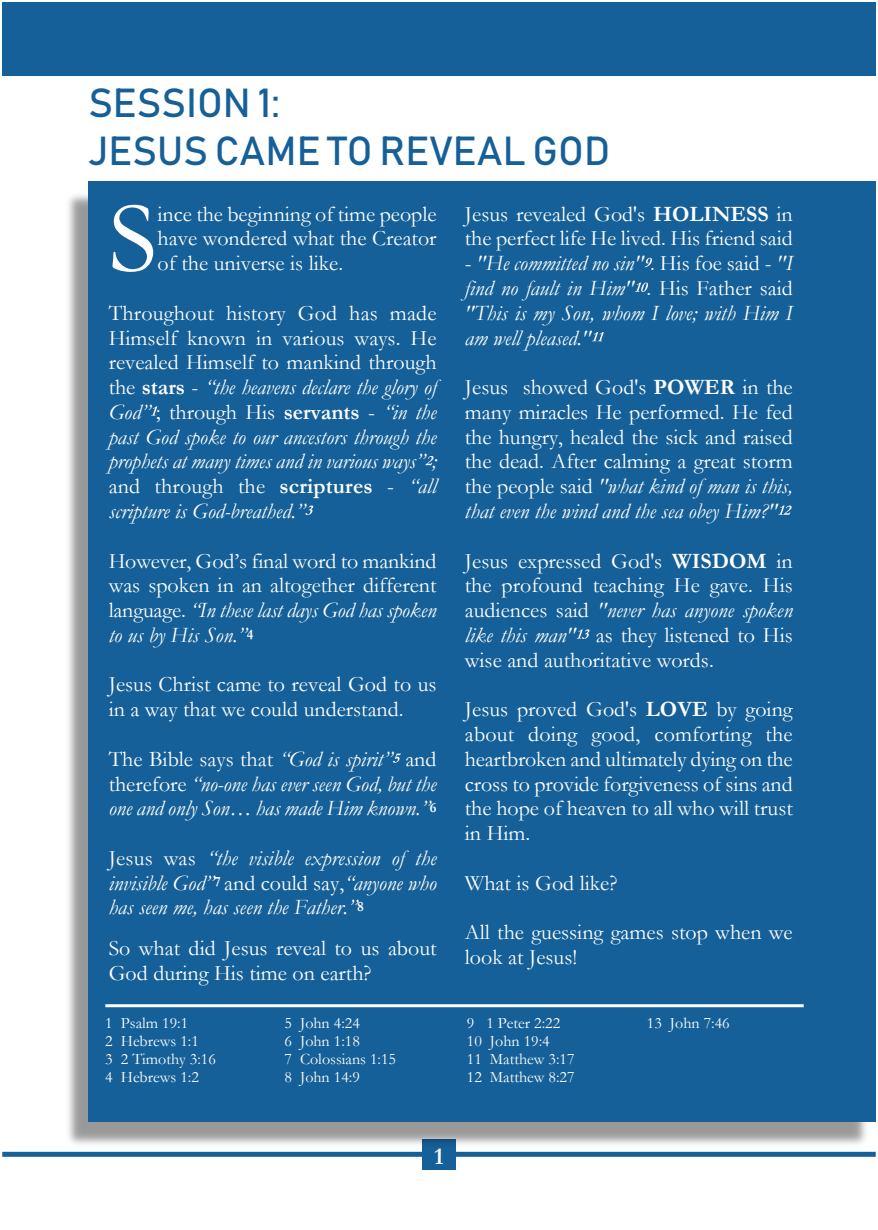
<style>
.page{position:relative;width:878px;height:1230px;background:#fff}
.page>*{position:absolute;margin:0;border:0;box-sizing:border-box;transform-origin:0 0}
.t1{font:101.8px "Garamond";color:#fff}
.t2{font:40px/48px "Bahnschrift";color:#156098}
.t3{font:700 24px "Garamond";color:#fff}
.t4{font:22px/24.8px "Garamond";color:#fff;text-align:justify}
.t5{font:italic 22px/24.8px "Garamond";color:#fff;text-align:justify}
.t6{font:16px/18px "Garamond";color:#fff}
.s1{font-style:normal}
.s2{font-weight:700;font-style:normal}
.s3{font-style:italic}
.s4{font-weight:700;font-size:14.4px}
.s5{font-weight:700;font-style:normal;font-size:14.4px}
.s6{font-weight:700}
</style>
<div class="page">
<div style="left:2px;top:1151px;width:873px;height:5px;background:#156098"></div>
<div style="left:422px;top:1139px;width:33px;height:30px;background:#156098"></div>
<div style="left:2px;top:2px;width:873px;height:74px;background:#156098"></div>
<img style="left:68px;top:195px;width:807px;height:955px">
<div style="left:88px;top:182px;width:787px;height:939px;background:#156098"></div>
<svg style="left:152px;top:406px;width:5px;height:9px"></svg>
<svg style="left:425px;top:456px;width:8px;height:9px"></svg>
<svg style="left:305px;top:505px;width:8px;height:10px"></svg>
<svg style="left:393px;top:753px;width:8px;height:9px"></svg>
<svg style="left:644px;top:258px;width:8px;height:9px"></svg>
<svg style="left:635px;top:282px;width:13px;height:10px"></svg>
<svg style="left:592px;top:332px;width:12px;height:9px"></svg>
<svg style="left:780px;top:505px;width:11px;height:9px"></svg>
<svg style="left:578px;top:629px;width:11px;height:9px"></svg>
<hr style="left:105px;top:1004px;width:698px;height:3px;background:#fff">
<h2 class="t2" style="left:88px;top:82px;width:523px">SESSION 1:<br>JESUS CAME TO REVEAL GOD</h2>
<h1 class="t1" style="left:109px;top:203px;width:50px">S</h1>
<p class="t4" style="left:158px;top:204px;width:280px">ince the beginning of time people have wondered what the Creator of the universe is like.</p>
<p class="t5" style="left:109px;top:303px;width:329px"><span class="s1">Throughout history God has made Himself known in various ways. He revealed Himself to mankind through the</span> <span class="s2">stars</span> <span class="s1">-</span> “the heavens declare the glory of God” <span class="s1">; through His</span> <span class="s2">servants</span> <span class="s1">-</span> “in the past God spoke to our ancestors through the prophets at many times and in various ways” ; <span class="s1">and through the</span> <span class="s2">scriptures</span> <span class="s1">-</span> “all scripture is God-breathed.”</p>
<p class="t4" style="left:109px;top:550px;width:329px">However, God’s final word to mankind was spoken in an altogether different language. <span class="s3">“In these last days God has spoken to us by His Son.”</span><span class="s4">4</span></p>
<p class="t4" style="left:109px;top:674px;width:329px">Jesus Christ came to reveal God to us in a way that we could understand.</p>
<p class="t5" style="left:109px;top:749px;width:329px"><span class="s1">The Bible says that</span> “God is spirit” <span class="s1">and therefore</span> “no-one has ever seen God, but the one and only Son… has made Him known.”<span class="s5">6</span></p>
<p class="t5" style="left:109px;top:848px;width:329px"><span class="s1">Jesus was</span> “the visible expression of the invisible God”<span class="s5">7</span> <span class="s1">and could say,</span>“anyone who has seen me, has seen the Father.”<span class="s5">8</span></p>
<p class="t4" style="left:109px;top:938px;width:329px">So what did Jesus reveal to us about<br>God during His time on earth?</p>
<p class="t4" style="left:465px;top:204px;width:329px">Jesus revealed God's <span class="s6">HOLINESS</span> in the perfect life He lived. His friend said</p>
<p class="t5" style="left:465px;top:253px;width:329px"><span class="s1">-</span> "He committed no sin" <span class="s1">. His foe said -</span> "I find no fault in Him" <span class="s1">. His Father said </span>"This is my Son, whom I love; with Him I am well pleased."</p>
<p class="t4" style="left:465px;top:377px;width:329px">Jesus showed God's <span class="s6">POWER</span> in the many miracles He performed. He fed the hungry, healed the sick and raised the dead. After calming a great storm the people said <span class="s3">"what kind of man is this, that even the wind and the sea obey Him?"</span></p>
<p class="t4" style="left:465px;top:550px;width:329px">Jesus expressed God's <span class="s6">WISDOM</span> in the profound teaching He gave. His audiences said <span class="s3">"never has anyone spoken like this man"</span> as they listened to His wise and authoritative words.</p>
<p class="t4" style="left:465px;top:699px;width:329px">Jesus proved God's <span class="s6">LOVE</span> by going about doing good, comforting the heartbroken and ultimately dying on the cross to provide forgiveness of sins and the hope of heaven to all who will trust in Him.</p>
<p class="t4" style="left:465px;top:872px;width:154px">What is God like?</p>
<p class="t4" style="left:465px;top:922px;width:329px">All the guessing games stop when we look at Jesus!</p>
<p class="t6" style="left:105px;top:1015px;width:112px">1 Psalm 19:1<br>2 Hebrews 1:1<br>3 2 Timothy 3:16<br>4 Hebrews 1:2</p>
<p class="t6" style="left:284px;top:1015px;width:113px">5 John 4:24<br>6 John 1:18<br>7 Colossians 1:15<br>8 John 14:9</p>
<p class="t6" style="left:467px;top:1015px;width:109px">9 1 Peter 2:22<br>10 John 19:4<br>11 Matthew 3:17<br>12 Matthew 8:27</p>
<p class="t6" style="left:647px;top:1015px;width:84px">13 John 7:46</p>
<p class="t3" style="left:434px;top:1147px;width:11px">1</p>
</div>
